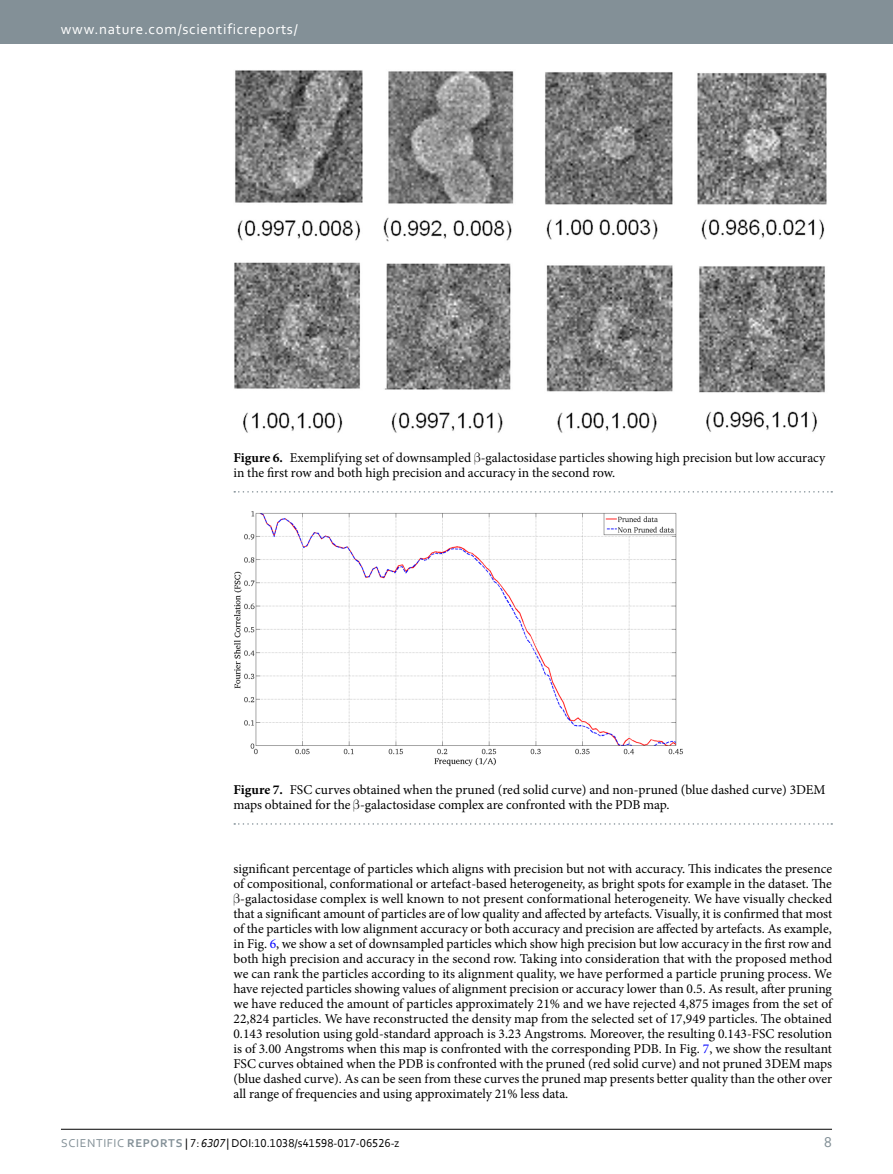
<style>
.page{position:relative;width:893px;height:1174px;background:#fff}
.page>*{position:absolute;margin:0;border:0;box-sizing:border-box;transform-origin:0 0}
.t1{font:15px "Corbel 2";letter-spacing:.045em;color:#fff}
.t2{font:15px "Corbel 2";color:#839097}
.t3{font:13.5px/15px "Minion Pro";color:#000}
.t4{font:12px "Corbel";color:#000}
.s1{font-weight:700}
.s2{color:#00f}
.s3{font-family:"Corbel 2";color:#839097}
.s4{font-family:"Corbel Bold 2";color:#839097}
.s5{font-style:italic}
</style>
<div class="page">
<div style="left:0;top:0;width:893px;height:43px;background:#839097"></div>
<hr style="left:61px;top:1129px;width:771px;height:1px;background:#000">
<img style="left:234px;top:70px;width:593px;height:363px">
<svg style="left:234px;top:491px;width:598px;height:1px"></svg>
<img style="left:234px;top:511px;width:449px;height:255px">
<svg style="left:234px;top:823px;width:598px;height:1px"></svg>
<p class="t1" style="left:61px;top:19px;width:238px">www.nature.com/scientificreports/</p>
<p class="t3" style="left:233px;top:450px;width:593px"><span class="s1">Figure 6.</span> Exemplifying set of downsampled -galactosidase particles showing high precision but low accuracy in the first row and both high precision and accuracy in the second row.</p>
<p class="t3" style="left:233px;top:782px;width:594px"><span class="s1">Figure 7.</span> FSC curves obtained when the pruned (red solid curve) and non-pruned (blue dashed curve) 3DEM maps obtained for the -galactosidase complex are confronted with the PDB map.</p>
<p class="t3" style="left:233px;top:861px;width:600px">significant percentage of particles which aligns with precision but not with accuracy. This indicates the presence</p>
<p class="t3" style="left:233px;top:876px;width:600px">of compositional, conformational or artefact-based heterogeneity, as bright spots for example in the dataset. The</p>
<p class="t3" style="left:240px;top:891px;width:593px">-galactosidase complex is well known to not present conformational heterogeneity. We have visually checked</p>
<p class="t3" style="left:233px;top:906px;width:600px">that a significant amount of particles are of low quality and affected by artefacts. Visually, it is confirmed that most</p>
<p class="t3" style="left:233px;top:921px;width:600px">of the particles with low alignment accuracy or both accuracy and precision are affected by artefacts. As example,</p>
<p class="t3" style="left:233px;top:936px;width:600px">in Fig. <span class="s2">6</span>, we show a set of downsampled particles which show high precision but low accuracy in the first row and</p>
<p class="t3" style="left:233px;top:951px;width:600px">both high precision and accuracy in the second row. Taking into consideration that with the proposed method</p>
<p class="t3" style="left:233px;top:966px;width:600px">we can rank the particles according to its alignment quality, we have performed a particle pruning process. We</p>
<p class="t3" style="left:233px;top:981px;width:600px">have rejected particles showing values of alignment precision or accuracy lower than 0.5. As result, after pruning</p>
<p class="t3" style="left:233px;top:996px;width:600px">we have reduced the amount of particles approximately 21% and we have rejected 4,875 images from the set of</p>
<p class="t3" style="left:233px;top:1011px;width:600px">22,824 particles. We have reconstructed the density map from the selected set of 17,949 particles. The obtained</p>
<p class="t3" style="left:233px;top:1026px;width:600px">0.143 resolution using gold-standard approach is 3.23 Angstroms. Moreover, the resulting 0.143-FSC resolution</p>
<p class="t3" style="left:233px;top:1041px;width:600px">is of 3.00 Angstroms when this map is confronted with the corresponding PDB. In Fig. <span class="s2">7</span>, we show the resultant</p>
<p class="t3" style="left:233px;top:1055px;width:600px">FSC curves obtained when the PDB is confronted with the pruned (red solid curve) and not pruned 3DEM maps</p>
<p class="t3" style="left:233px;top:1070px;width:600px">(blue dashed curve). As can be seen from these curves the pruned map presents better quality than the other over</p>
<p class="t3" style="left:233px;top:1085px;width:336px">all range of frequencies and using approximately 21% less data.</p>
<p class="t4" style="left:61px;top:1135px;width:340px"><span class="s3">Scientific</span> <span class="s4">REPOrTS</span> | 7:<span class="s5">6307</span>| DOI:10.1038/s41598-017-06526-z</p>
<p class="t2" style="left:824px;top:1132px;width:9px">8</p>
</div>
